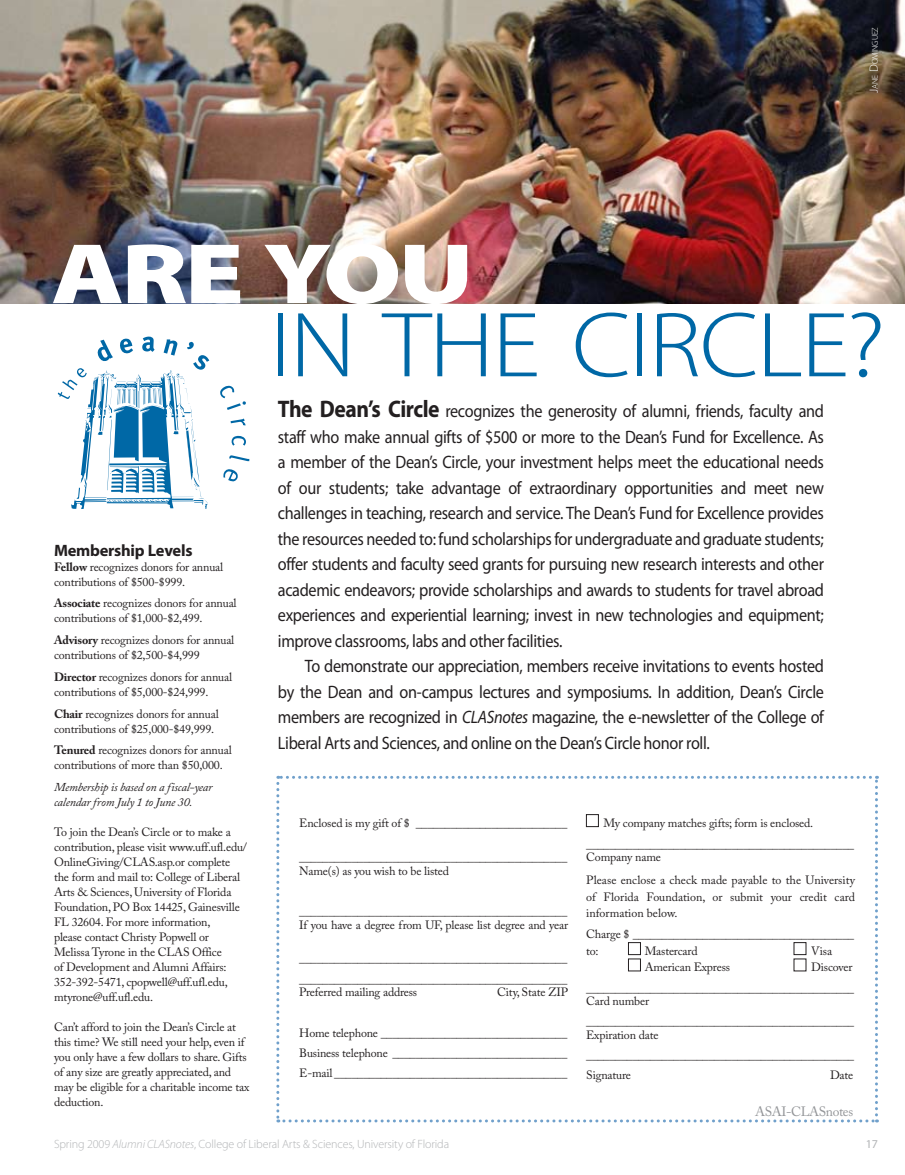
<style>
.page{position:relative;width:905px;height:1175px;background:#fff}
.page>*{position:absolute;margin:0;border:0;box-sizing:border-box;transform-origin:0 0}
.t1{font:300 93.15px "Myriad Pro";letter-spacing:-.02em;color:#0068a6;scale:1.11 1}
.t2{font:900 86.4px "Myriad Pro";letter-spacing:-.03em;color:#fff;scale:1.25 1}
.t3{font:18px/25.5px "Myriad Pro";letter-spacing:-.02em;color:#231f20;scale:.9 1}
.t4{font:700 16.5px "Myriad Pro";letter-spacing:-.015em;color:#231f20}
.t5{font:13.5px "Adobe Caslon Pro";letter-spacing:-.03em;color:#939598}
.t6{font:12px/15px "Adobe Caslon Pro";letter-spacing:-.015em;color:#231f20}
.t7{font:300 12px "Myriad Pro";letter-spacing:-.01em;color:#b2b4b6}
.t8{font:italic 12px/15px "Adobe Caslon Pro";letter-spacing:-.015em;color:#231f20}
.t9{font:12px "Myriad Pro";color:#b2b4b6}
.t10{font:300 8.4px "Myriad Pro";letter-spacing:-.015em;color:#fff}
.s1{font-size:12px}
.s2{font-weight:700}
.s3{font-weight:700;font-size:24px}
.s4{font-style:italic}
</style>
<div class="page">
<img style="left:0;top:0;width:904px;height:303px">
<svg style="left:58px;top:336px;width:151px;height:173px"></svg>
<svg style="left:220px;top:385px;width:26px;height:25px"></svg>
<svg style="left:230px;top:418px;width:15px;height:7px"></svg>
<svg style="left:231px;top:436px;width:15px;height:9px"></svg>
<svg style="left:229px;top:455px;width:20px;height:6px"></svg>
<svg style="left:223px;top:469px;width:15px;height:12px"></svg>
<svg style="left:276px;top:776px;width:602px;height:346px"></svg>
<div style="left:586px;top:814px;width:12px;height:13px;border:1px solid #231f20"></div>
<div style="left:628px;top:942px;width:12px;height:13px;border:1px solid #231f20"></div>
<div style="left:793px;top:942px;width:13px;height:13px;border:1px solid #231f20"></div>
<p class="t10" style="left:870px;top:93px;width:67px;rotate:-90deg"><span class="s1">J</span>ane <span class="s1">D</span>ominguez</p>
<h2 class="t2" style="left:51px;top:225px;width:329px">ARE YOU</h2>
<h1 class="t1" style="left:270px;top:294px;width:385px">in the circle</h1>
<h1 class="t1" style="left:846px;top:294px;width:37px">?</h1>
<h3 class="t4" style="left:54px;top:541px;width:140px">Membership Levels</h3>
<p class="t6" style="left:54px;top:559px;width:171px"><span class="s2">Fellow</span> recognizes donors for annual contributions of $500-$999.</p>
<p class="t6" style="left:54px;top:595px;width:184px"><span class="s2">Associate</span> recognizes donors for annual contributions of $1,000-$2,499.</p>
<p class="t6" style="left:54px;top:632px;width:182px"><span class="s2">Advisory</span> recognizes donors for annual contributions of $2,500-$4,999</p>
<p class="t6" style="left:54px;top:669px;width:180px"><span class="s2">Director</span> recognizes donors for annual contributions of $5,000-$24,999.</p>
<p class="t6" style="left:54px;top:706px;width:166px"><span class="s2">Chair</span> recognizes donors for annual contributions of $25,000-$49,999.</p>
<p class="t6" style="left:54px;top:742px;width:179px"><span class="s2">Tenured</span> recognizes donors for annual contributions of more than $50,000.</p>
<p class="t8" style="left:54px;top:779px;width:160px">Membership is based on a fiscal-year calendar from July 1 to June 30.</p>
<p class="t6" style="left:54px;top:824px;width:195px">To join the Dean’s Circle or to make a contribution, please visit www.uff.ufl.edu/ OnlineGiving/CLAS.asp.or complete the form and mail to: College of Liberal Arts &amp; Sciences, University of Florida Foundation, PO Box 14425, Gainesville FL 32604. For more information,<br>please contact Christy Popwell or Melissa Tyrone in the CLAS Office<br>of Development and Alumni Affairs:<br>352-392-5471, cpopwell@uff.ufl.edu, mtyrone@uff.ufl.edu.</p>
<p class="t6" style="left:54px;top:1019px;width:197px">Can’t afford to join the Dean’s Circle at this time? We still need your help, even if you only have a few dollars to share. Gifts of any size are greatly appreciated, and may be eligible for a charitable income tax deduction.</p>
<p class="t3" style="left:278px;top:399px;width:609px"><span class="s3">The Dean’s Circle</span> recognizes the generosity of alumni, friends, faculty and staff who make annual gifts of $500 or more to the Dean’s Fund for Excellence. As a member of the Dean’s Circle, your investment helps meet the educational needs of our students; take advantage of extraordinary opportunities and meet new challenges in teaching, research and service. The Dean’s Fund for Excellence provides the resources needed to: fund scholarships for undergraduate and graduate students; offer students and faculty seed grants for pursuing new research interests and other academic endeavors; provide scholarships and awards to students for travel abroad experiences and experiential learning; invest in new technologies and equipment; improve classrooms, labs and other facilities.<br>To demonstrate our appreciation, members receive invitations to events hosted by the Dean and on-campus lectures and symposiums. I n addition, Dean’s Circle members are recognized in <span class="s4">CLASnotes</span> magazine, the e-newsletter of the College of Liberal Arts and Sciences, and online on the Dean’s Circle honor roll.</p>
<p class="t6" style="left:299px;top:815px;width:269px">Enclosed is my gift of $ __________________________</p>
<p class="t6" style="left:299px;top:850px;width:269px;line-height:13.5px">______________________________________________<br>Name(s) as you wish to be listed</p>
<p class="t6" style="left:299px;top:904px;width:270px;line-height:13.5px">______________________________________________<br>If you have a degree from UF, please list degree and year</p>
<p class="t6" style="left:299px;top:948px;width:269px;line-height:20.2px">______________________________________________ ______________________________________________</p>
<p class="t6" style="left:299px;top:984px;width:119px">Preferred mailing address</p>
<p class="t6" style="left:497px;top:984px;width:73px">City, State ZIP</p>
<p class="t6" style="left:299px;top:1022px;width:269px;line-height:20.2px;text-align:justify">Home telephone ________________________________ Business telephone ______________________________ E-mail ________________________________________</p>
<p class="t6" style="left:586px;top:813px;width:269px;line-height:20.2px;text-indent:17px">My company matches gifts; form is enclosed. ______________________________________________</p>
<p class="t6" style="left:586px;top:845px;width:270px;line-height:23.2px">Company name<br>Please enclose a check made payable to the University</p>
<p class="t6" style="left:586px;top:888px;width:270px;line-height:16.5px">of Florida Foundation, or submit your credit card information below.</p>
<p class="t6" style="left:586px;top:924px;width:269px;line-height:17.2px">Charge $ ______________________________________ to:</p>
<p class="t6" style="left:644px;top:943px;width:54px">Mastercard</p>
<p class="t6" style="left:811px;top:943px;width:22px">Visa</p>
<p class="t6" style="left:644px;top:959px;width:87px">American Express</p>
<p class="t6" style="left:586px;top:957px;width:269px;line-height:20.2px;text-align:right">Discover ______________________________________________</p>
<p class="t6" style="left:586px;top:990px;width:269px;line-height:20.2px">Card number ______________________________________________</p>
<p class="t6" style="left:586px;top:1024px;width:269px;line-height:20.2px">Expiration date ______________________________________________<br>Signature</p>
<p class="t6" style="left:830px;top:1067px;width:25px">Date</p>
<p class="t5" style="left:755px;top:1103px;width:99px">ASAI-CLASnotes</p>
<p class="t7" style="left:54px;top:1137px;width:396px">Spring 2009 <span class="s4">Alumni CLASnotes</span>, College of Liberal Arts &amp; Sciences, University of Florida</p>
<p class="t9" style="left:865px;top:1137px;width:14px">17</p>
</div>
